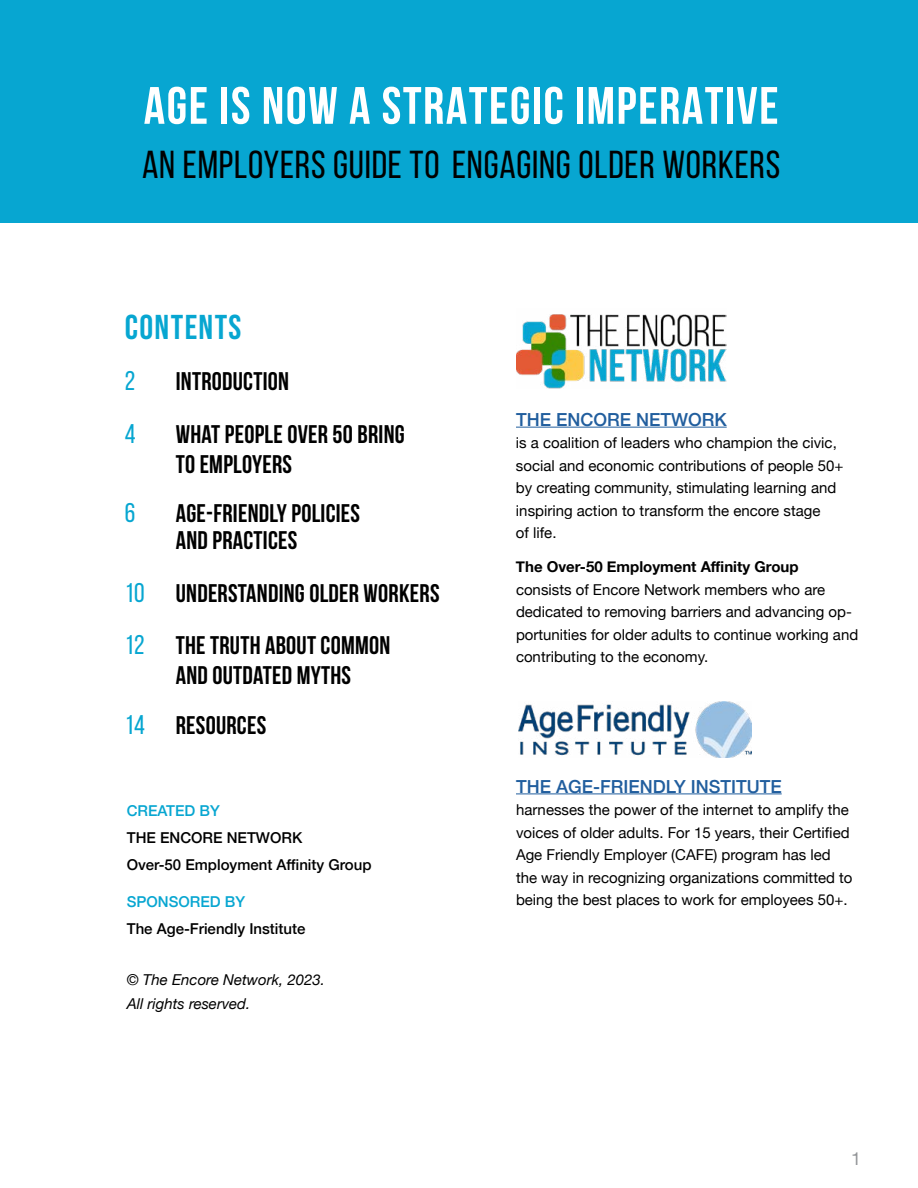
<style>
.page{position:relative;width:918px;height:1188px;background:#fff}
.page>*{position:absolute;margin:0;border:0;box-sizing:border-box;transform-origin:0 0}
.t1{font:700 52.5px "Bebas Neue";letter-spacing:.03em;color:#fff}
.t2{font:39px "Bebas Neue";letter-spacing:.02em;color:#000}
.t3{font:34.5px "Bebas Neue";letter-spacing:.04em;color:#07a6d1}
.t4{font:27px "Bebas Neue";color:#07a6d1}
.t5{font:700 25.5px/30px "Bebas Neue";letter-spacing:.01em;color:#000}
.t6{font:500 18px "Helvetica Neue";color:#215e9e}
.t7{font:18px "Helvetica Neue";color:#939598}
.t8{font:15px/22.5px "Helvetica Neue";color:#000}
.t9{font:500 15px/27px "Helvetica Neue";color:#000}
.t10{font:italic 15px/24px "Helvetica Neue";color:#000}
.t11{font:700 15px "Helvetica Neue";color:#000}
.t12{font:500 15px "Helvetica Neue";color:#07a6d1}
.s1{font-weight:400;font-size:27px;color:#07a6d1}
</style>
<div class="page">
<div style="left:0;top:0;width:918px;height:222px;background:#07a6d1"></div>
<hr style="left:516px;top:427px;width:211px;height:1px;background:#215e9e">
<hr style="left:516px;top:793px;width:266px;height:1px;background:#215e9e">
<img style="left:516px;top:314px;width:210px;height:74px">
<img style="left:518px;top:702px;width:233px;height:55px">
<h1 class="t1" style="left:144px;top:77px;width:636px">AGE IS NOW A STRATEGIC IMPERATIVE</h1>
<h2 class="t2" style="left:142px;top:143px;width:640px">AN EMPLOYERS GUIDE TO ENGAGING OLDER WORKERS</h2>
<h3 class="t3" style="left:125px;top:307px;width:118px">CONTENTS</h3>
<h3 class="t4" style="left:125px;top:366px;width:12px">2</h3>
<h3 class="t5" style="left:176px;top:366px;width:115px">INTRODUCTION</h3>
<h3 class="t4" style="left:125px;top:419px;width:12px">4</h3>
<h3 class="t5" style="left:176px;top:419px;width:230px">WHAT PEOPLE OVER 50 BRING<br>TO EMPLOYERS</h3>
<h3 class="t4" style="left:125px;top:498px;width:12px">6</h3>
<h3 class="t5" style="left:176px;top:500px;width:186px;line-height:27px">AGE-FRIENDLY POLICIES<br>AND PRACTICES</h3>
<h3 class="t5" style="left:125px;top:566px;width:316px;line-height:52.5px"><span class="s1">10</span> UNDERSTANDING OLDER WORKERS<br><span class="s1">12</span> THE TRUTH ABOUT COMMON</h3>
<h3 class="t5" style="left:125px;top:650px;width:228px;line-height:49.5px;text-indent:51px">AND OUTDATED MYTHS<br><span class="s1">14</span> RESOURCES</h3>
<p class="t12" style="left:127px;top:799px;width:95px">CREATED BY</p>
<p class="t9" style="left:127px;top:823px;width:246px">THE ENCORE NETWORK<br>Over-50 Employment Affinity Group</p>
<p class="t12" style="left:127px;top:890px;width:120px">SPONSORED BY</p>
<p class="t9" style="left:127px;top:914px;width:180px">The Age-Friendly Institute</p>
<p class="t10" style="left:127px;top:969px;width:200px">© The Encore Network, 2023.<br>All rights reserved.</p>
<p class="t6" style="left:516px;top:405px;width:212px">THE ENCORE NETWORK</p>
<p class="t8" style="left:516px;top:433px;width:329px">is a coalition of leaders who champion the civic, social and economic contributions of people 50+ by creating community, stimulating learning and inspiring action to transform the encore stage<br>of life.</p>
<p class="t11" style="left:516px;top:555px;width:284px">The Over-50 Employment Affinity Group</p>
<p class="t8" style="left:516px;top:579px;width:344px">consists of Encore Network members who are dedicated to removing barriers and advancing op&shy;portunities for older adults to continue working and contributing to the economy.</p>
<p class="t6" style="left:516px;top:772px;width:267px">THE AGE-FRIENDLY INSTITUTE</p>
<p class="t8" style="left:516px;top:799px;width:338px">harnesses the power of the internet to amplify the voices of older adults. For 15 years, their Certified Age Friendly Employer (CAFE) program has led the way in recognizing organizations committed to being the best places to work for employees 50+.</p>
<p class="t7" style="left:851px;top:1145px;width:12px">1</p>
</div>
